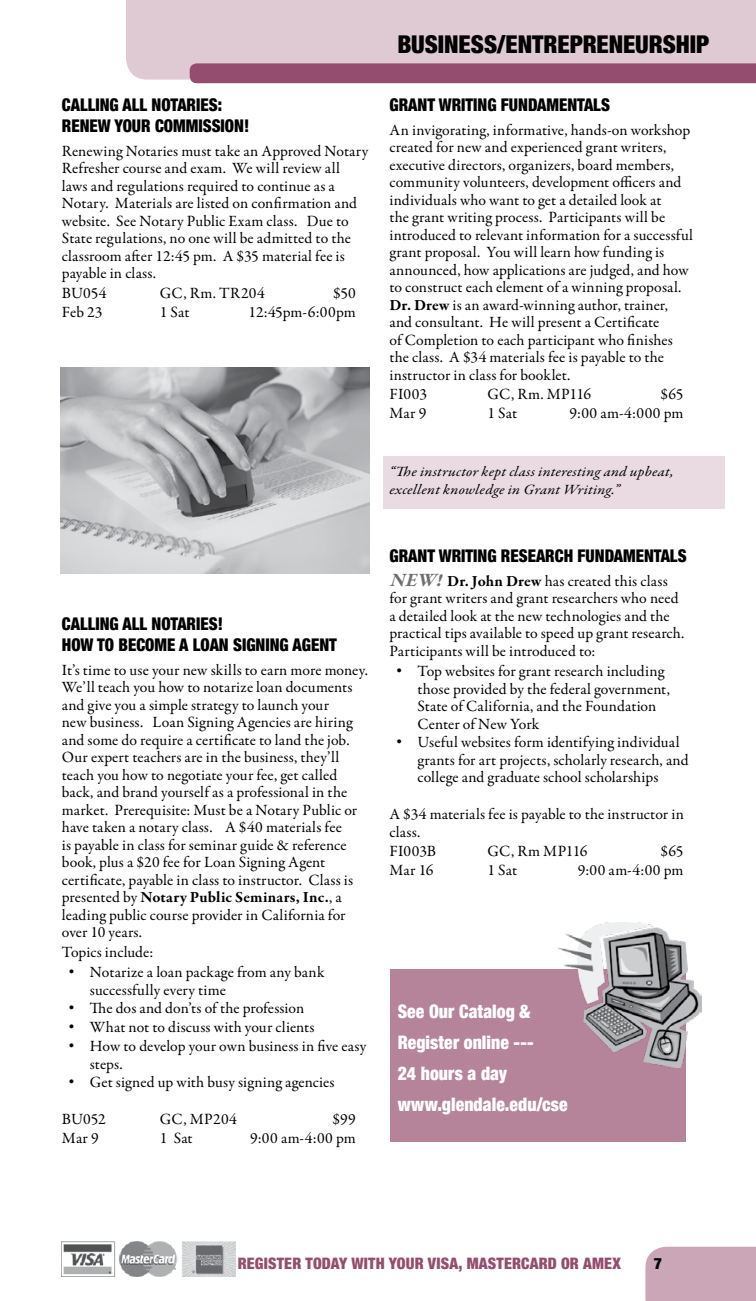
<style>
.page{position:relative;width:756px;height:1301px;background:#fff}
.page>*{position:absolute;margin:0;border:0;box-sizing:border-box;transform-origin:0 0}
.t1{font:900 condensed 24.5px "Helvetica Neue";color:#000}
.t2{font:900 condensed 18.55px/30.8px "Helvetica Neue";letter-spacing:.005em;color:#fff;scale:.95 1}
.t3{font:900 condensed 17.5px/21px "Helvetica Neue";color:#000;scale:.95 1}
.t4{font:15.75px/17.5px "Garamond Premr Pro";letter-spacing:.01em;color:#000}
.t5{font:900 condensed 15.75px "Helvetica Neue";letter-spacing:.015em;color:#954d6f}
.t6{font:15.75px "Garamond Premr Pro";letter-spacing:.035em;color:#000}
.t7{font:900 condensed 15.75px "Helvetica Neue";color:#000}
.t8{font:italic 14.17px/17.5px "Garamond Premr Pro";letter-spacing:.015em;color:#000;scale:1.11 1}
.s1{font-weight:700}
.s2{font-family:"Arial"}
.s3{font-weight:700;font-style:italic;font-size:19.25px;color:#6d6e71}
</style>
<div class="page">
<div style="left:645px;top:1247px;width:111px;height:54px;background:#caa6b7"></div>
<div style="left:126px;top:0;width:630px;height:80px;background:#dfcad4"></div>
<div style="left:190px;top:63px;width:566px;height:20px;background:#954d6f"></div>
<img style="left:62px;top:1241px;width:173px;height:35px">
<div style="left:383px;top:456px;width:341px;height:53px;background:#eadbe2"></div>
<div style="left:390px;top:969px;width:296px;height:172px;background:#b5839a"></div>
<img style="left:558px;top:922px;width:144px;height:146px">
<img style="left:60px;top:368px;width:309px;height:205px">
<p class="t3" style="left:62px;top:94px;width:199px;text-indent:147px">S:<br>RENEW YOUR COMMISSION!</p>
<p class="t4" style="left:62px;top:143px;width:308px">Renewing Notaries must take an Approved Notary Refresher course and exam. We will review all laws and regulations required to continue as a Notary. Materials are listed on confirmation and website. See Notary Public Exam class. Due to State regulations, no one will be admitted to the classroom after 12:45 pm. A $35 material fee is payable in class.</p>
<p class="t4" style="left:62px;top:284px;width:46px">BU054</p>
<p class="t6" style="left:160px;top:283px;width:106px">GC, Rm. TR204</p>
<p class="t4" style="left:333px;top:284px;width:24px">$50</p>
<p class="t4" style="left:62px;top:304px;width:42px">Feb 23</p>
<p class="t4" style="left:160px;top:304px;width:31px">1 Sat</p>
<p class="t4" style="left:248px;top:304px;width:109px">12:45pm-6:00pm</p>
<p class="t3" style="left:62px;top:94px;width:100px">CALLING ALL NOTARIE</p>
<p class="t3" style="left:62px;top:613px;width:19px">CALLING</p>
<p class="t3" style="left:123px;top:613px;width:36px">ALL NOTARIE</p>
<p class="t3" style="left:209px;top:613px;width:16px">S!</p>
<p class="t3" style="left:62px;top:634px;width:12px">HOW</p>
<p class="t3" style="left:97px;top:634px;width:111px">TO BECOMEALOAN</p>
<p class="t3" style="left:233px;top:634px;width:19px">SIGNING</p>
<p class="t3" style="left:293px;top:634px;width:11px">AGENT</p>
<p class="t4" style="left:62px;top:662px;width:308px">It’s time to use your new skills to earn more money.<br>We’ll teach you how to notarize loan documents and give you a simple strategy to launch your<br>new business. Loan Signing Agencies are hiring and some do require a certificate to land the job.<br>Our expert teachers are in the business, they’ll teach you how to negotiate your fee, get called back, and brand yourself as a professional in the market. Prerequisite: Must be a Notary Public or have taken a notary class. A $40 materials fee<br>is payable in class for seminar guide &amp; reference book, plus a $20 fee for Loan Signing Agent certificate, payable in class to instructor. Class is presented by <span class="s1">Notary Public Seminars, Inc.</span>, a leading public course provider in California for over 10 years.</p>
<p class="t4" style="left:62px;top:943px;width:93px">Topics include:</p>
<p class="t4" style="left:90px;top:964px;width:236px;text-indent:-21px"><span class="s2">•</span> Notarize a loan package from any bank successfully every time</p>
<p class="t4" style="left:69px;top:1000px;width:237px"><span class="s2">•</span> The dos and don’ts of the profession</p>
<p class="t4" style="left:69px;top:1019px;width:247px"><span class="s2">•</span> What not to discuss with your clients</p>
<p class="t4" style="left:90px;top:1038px;width:278px;text-indent:-21px"><span class="s2">•</span> How to develop your own business in five easy steps.</p>
<p class="t4" style="left:69px;top:1074px;width:267px"><span class="s2">•</span> Get signed up with busy signing agencies</p>
<p class="t4" style="left:62px;top:1111px;width:46px">BU052</p>
<p class="t4" style="left:160px;top:1111px;width:79px">GC, MP204</p>
<p class="t4" style="left:333px;top:1111px;width:25px">$99</p>
<p class="t4" style="left:62px;top:1130px;width:38px">Mar 9</p>
<p class="t4" style="left:160px;top:1130px;width:34px">1 Sat</p>
<p class="t4" style="left:250px;top:1130px;width:107px">9:00 am-4:00 pm</p>
<h1 class="t1" style="left:397px;top:29px;width:313px">BUSINESS/ENTREPRENEURSHIP</h1>
<p class="t3" style="left:390px;top:94px;width:11px">GRANT</p>
<p class="t3" style="left:439px;top:94px;width:10px">WRITING</p>
<p class="t3" style="left:501px;top:94px;width:71px">FUN DAMENTAL</p>
<p class="t3" style="left:601px;top:94px;width:11px">S</p>
<p class="t4" style="left:390px;top:122px;width:305px">An invigorating, informative, hands-on workshop created for new and experienced grant writers, executive directors, organizers, board members, community volunteers, development officers and individuals who want to get a detailed look at<br>the grant writing process. Participants will be introduced to relevant information for a successful grant proposal. You will learn how funding is announced, how applications are judged, and how to construct each element of a winning proposal.<br><span class="s1">Dr. Drew</span> is an award-winning author, trainer, and consultant. He will present a Certificate<br>of Completion to each participant who finishes the class. A $34 materials fee is payable to the instructor in class for booklet.</p>
<p class="t4" style="left:390px;top:386px;width:39px">FI003</p>
<p class="t4" style="left:488px;top:386px;width:105px">GC, Rm. MP116</p>
<p class="t4" style="left:661px;top:386px;width:24px">$65</p>
<p class="t4" style="left:390px;top:405px;width:38px">Mar 9</p>
<p class="t4" style="left:488px;top:405px;width:31px">1 Sat</p>
<p class="t4" style="left:569px;top:405px;width:116px">9:00 am-4:000 pm</p>
<p class="t8" style="left:390px;top:464px;width:258px">“The instructor kept class interesting and upbeat, excellent knowledge in Grant Writing.”</p>
<p class="t3" style="left:390px;top:545px;width:11px">GRANT</p>
<p class="t3" style="left:439px;top:545px;width:10px">WRITING</p>
<p class="t3" style="left:501px;top:545px;width:152px">RESEARCH FUNDAMENTAL</p>
<p class="t3" style="left:678px;top:545px;width:11px">S</p>
<p class="t4" style="left:390px;top:572px;width:297px"><span class="s3">NEW!</span><span class="s1">Dr. John Drew</span> has created this class for grant writers and grant researchers who need a detailed look at the new technologies and the practical tips available to speed up grant research.<br>Participants will be introduced to:</p>
<p class="t4" style="left:417px;top:663px;width:254px;text-indent:-21px"><span class="s2">•</span> Top websites for grant research including those provided by the federal government, State of California, and the Foundation Center of New York</p>
<p class="t4" style="left:417px;top:734px;width:273px;text-indent:-21px"><span class="s2">•</span> Useful websites form identifying individual grants for art projects, scholarly research, and college and graduate school scholarships</p>
<p class="t4" style="left:389px;top:806px;width:296px">A $34 materials fee is payable to the instructor in class.</p>
<p class="t4" style="left:389px;top:843px;width:48px">FI003B</p>
<p class="t4" style="left:487px;top:843px;width:102px">GC, Rm MP116</p>
<p class="t4" style="left:661px;top:843px;width:24px">$65</p>
<p class="t4" style="left:389px;top:862px;width:46px">Mar 16</p>
<p class="t4" style="left:487px;top:862px;width:31px">1 Sat</p>
<p class="t4" style="left:578px;top:862px;width:107px">9:00 am-4:00 pm</p>
<p class="t2" style="left:398px;top:996px;width:181px">SEE OUR CATALOG &amp;<br>REGISTER ONLINE ---<br>24 HOURS A DAY<br>WWW.GLENDALE.EDU/CSE</p>
<p class="t5" style="left:238px;top:1254px;width:371px">REGISTER TODAY WITH YOUR VISA, MASTERCARD OR AMEX</p>
<p class="t7" style="left:654px;top:1254px;width:10px">7</p>
</div>
